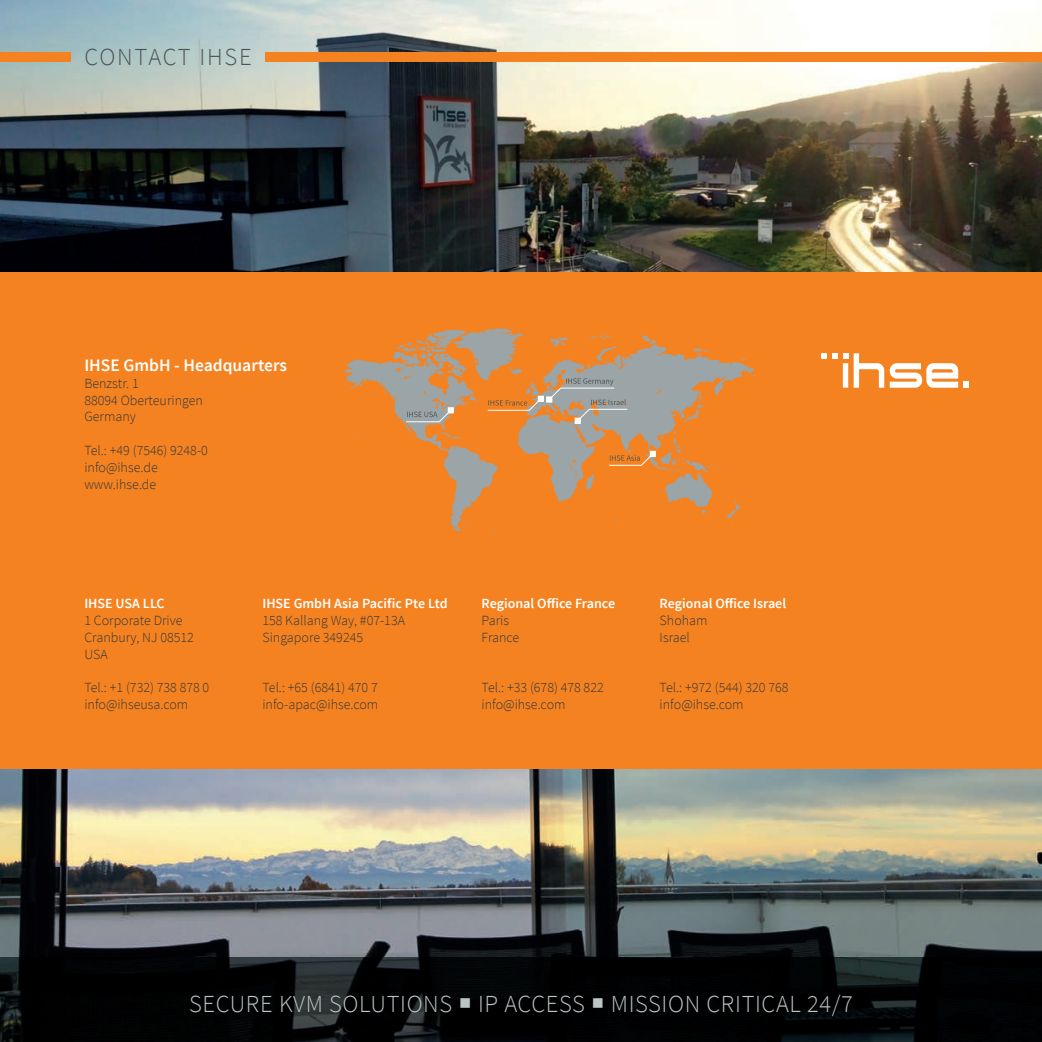
<style>
.page{position:relative;width:1042px;height:1042px;background:#fff}
.page>*{position:absolute;margin:0;border:0;box-sizing:border-box;transform-origin:0 0}
.t1{font:300 24.5px "Source Sans Pro";letter-spacing:.025em;color:#bcc4c4}
.t2{font:300 24.5px "Source Sans Pro";letter-spacing:.075em;color:#4d5455}
.t3{font:600 17.5px "Source Sans Pro";color:#fff}
.t4{font:300 14px/16.8px "Source Sans Pro";color:#31393c}
.t5{font:600 14px "Source Sans Pro";color:#fff}
</style>
<div class="page">
<img style="left:0;top:0;width:1042px;height:272px">
<img style="left:0;top:768px;width:1042px;height:189px">
<img style="left:0;top:957px;width:1042px;height:85px">
<div style="left:0;top:52px;width:71px;height:10px;background:#f58220"></div>
<div style="left:265px;top:52px;width:777px;height:10px;background:#f58220"></div>
<div style="left:0;top:272px;width:1042px;height:496px;background:#f58220"></div>
<svg style="left:821px;top:353px;width:5px;height:6px"></svg>
<svg style="left:832px;top:353px;width:5px;height:6px"></svg>
<svg style="left:843px;top:353px;width:126px;height:35px"></svg>
<svg style="left:344px;top:328px;width:412px;height:203px"></svg>
<hr style="left:406px;top:421px;width:33px;height:1px;background:#fff">
<svg style="left:407px;top:407px;width:47px;height:16px"></svg>
<hr style="left:609px;top:465px;width:32px;height:1px;background:#fff">
<svg style="left:610px;top:451px;width:46px;height:15px"></svg>
<hr style="left:589px;top:409px;width:38px;height:1px;background:#fff">
<svg style="left:488px;top:378px;width:138px;height:46px"></svg>
<h1 class="t2" style="left:84px;top:42px;width:169px">CONTACT IHSE</h1>
<p class="t3" style="left:84px;top:354px;width:204px">IHSE GmbH - Headquarters</p>
<p class="t4" style="left:84px;top:375px;width:120px">Benzstr. 1<br>88094 Oberteuringen<br>Germany</p>
<p class="t4" style="left:84px;top:442px;width:125px">Tel.: +49 (7546) 9248-0 info@ihse.de www.ihse.de</p>
<p class="t5" style="left:84px;top:595px;width:82px">IHSE USA LLC</p>
<p class="t4" style="left:84px;top:612px;width:111px">1 Corporate Drive<br>Cranbury, NJ 08512<br>USA</p>
<p class="t4" style="left:84px;top:679px;width:126px">Tel.: +1 (732) 738 878 0 info@ihseusa.com</p>
<p class="t5" style="left:262px;top:595px;width:187px">IHSE GmbH Asia Pacific Pte Ltd</p>
<p class="t4" style="left:262px;top:612px;width:144px">158 Kallang Way, #07-13A<br>Singapore 349245</p>
<p class="t4" style="left:262px;top:679px;width:117px">Tel.: +65 (6841) 470 7 info-apac@ihse.com</p>
<p class="t5" style="left:481px;top:595px;width:135px">Regional Office France</p>
<p class="t4" style="left:481px;top:612px;width:39px">Paris<br>France</p>
<p class="t4" style="left:481px;top:679px;width:124px">Tel.: +33 (678) 478 822 info@ihse.com</p>
<p class="t5" style="left:659px;top:595px;width:128px">Regional Office Israel</p>
<p class="t4" style="left:659px;top:612px;width:49px">Shoham<br>Israel</p>
<p class="t4" style="left:659px;top:679px;width:130px">Tel.: +972 (544) 320 768 info@ihse.com</p>
<h1 class="t1" style="left:189px;top:989px;width:665px">SECURE KVM SOLUTIONS ○ IP ACCESS ○ MISSION CRITICAL 24/7</h1>
</div>
